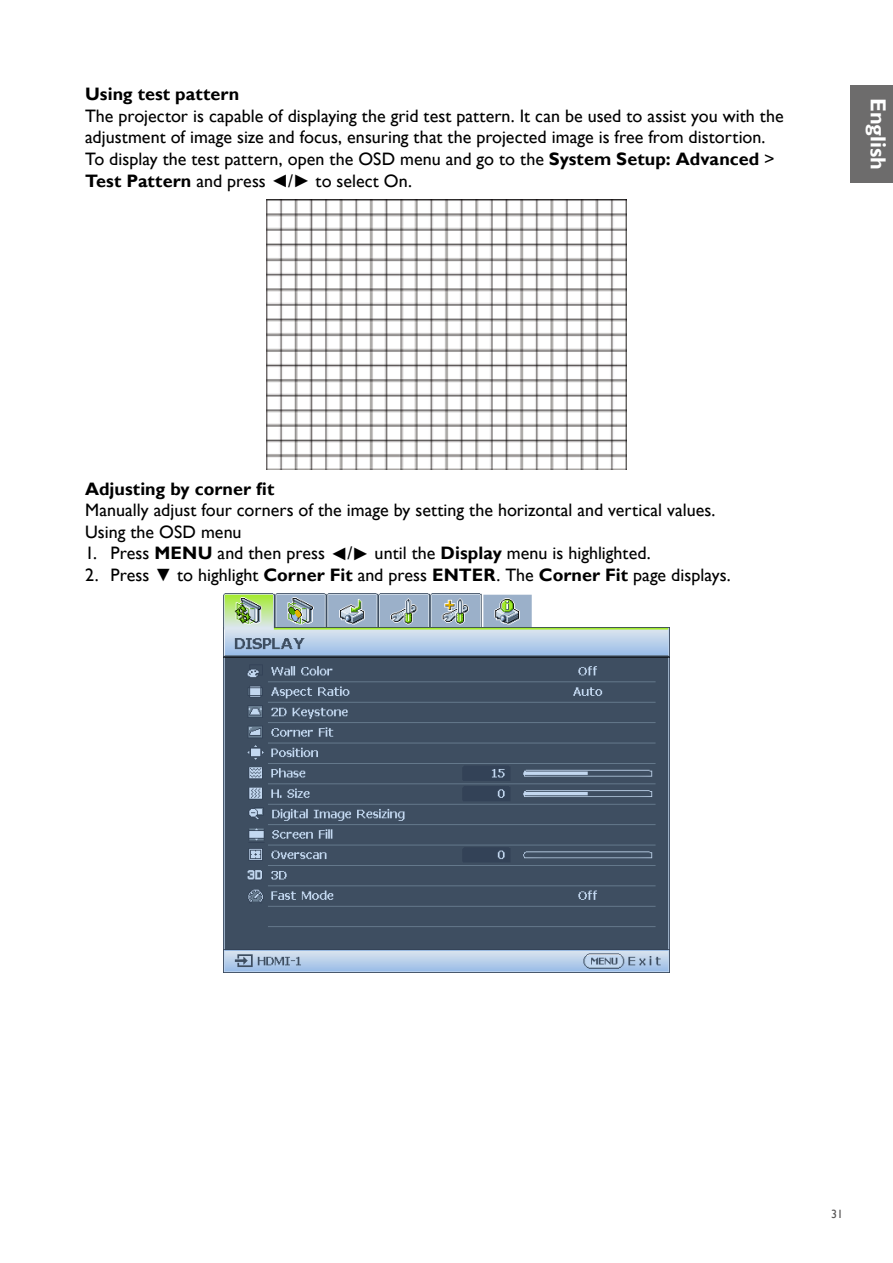
<style>
.page{position:relative;width:893px;height:1263px;background:#fff}
.page>*{position:absolute;margin:0;border:0;box-sizing:border-box;transform-origin:0 0}
.t1{font:700 21.75px "Gill Sans";color:#fff}
.t2{font:18px/21.6px "Gill Sans";color:#000}
.t3{font:700 18px "Gill Sans";letter-spacing:.005em;color:#000}
.t4{font:12px "Gill Sans";color:#595757}
.s1{font-weight:700}
.s2{font-family:"Arial"}
</style>
<div class="page">
<div style="left:850px;top:85px;width:43px;height:97px;background:#6d6c6c"></div>
<img style="left:266px;top:199px;width:360px;height:270px">
<img style="left:223px;top:594px;width:447px;height:378px">
<p class="t3" style="left:85px;top:83px;width:156px">Using test pattern</p>
<p class="t2" style="left:85px;top:105px;width:700px">The projector is capable of displaying the grid test pattern. It can be used to assist you with the adjustment of image size and focus, ensuring that the projected image is free from distortion.</p>
<p class="t2" style="left:85px;top:148px;width:691px">To display the test pattern, open the OSD menu and go to the <span class="s1">System Setup: Advanced</span> &gt;<br><span class="s1">Test Pattern</span> and press <span class="s2">◄</span>/<span class="s2">►</span> to select On.</p>
<p class="t1" style="left:891px;top:98px;width:74px;rotate:90deg">English</p>
<p class="t3" style="left:85px;top:478px;width:191px">Adjusting by corner fit</p>
<p class="t2" style="left:85px;top:500px;width:632px">Manually adjust four corners of the image by setting the horizontal and vertical values.</p>
<p class="t2" style="left:85px;top:521px;width:158px">Using the OSD menu</p>
<p class="t2" style="left:85px;top:543px;width:567px">1. Press <span class="s1">MENU</span> and then press <span class="s2">◄</span>/<span class="s2">►</span> until the <span class="s1">Display</span> menu is highlighted.</p>
<p class="t2" style="left:85px;top:564px;width:647px">2. Press <span class="s2">▼</span> to highlight <span class="s1">Corner Fit</span> and press <span class="s1">ENTER</span>. The <span class="s1">Corner Fit</span> page displays.</p>
<p class="t4" style="left:831px;top:1207px;width:13px">31</p>
</div>
